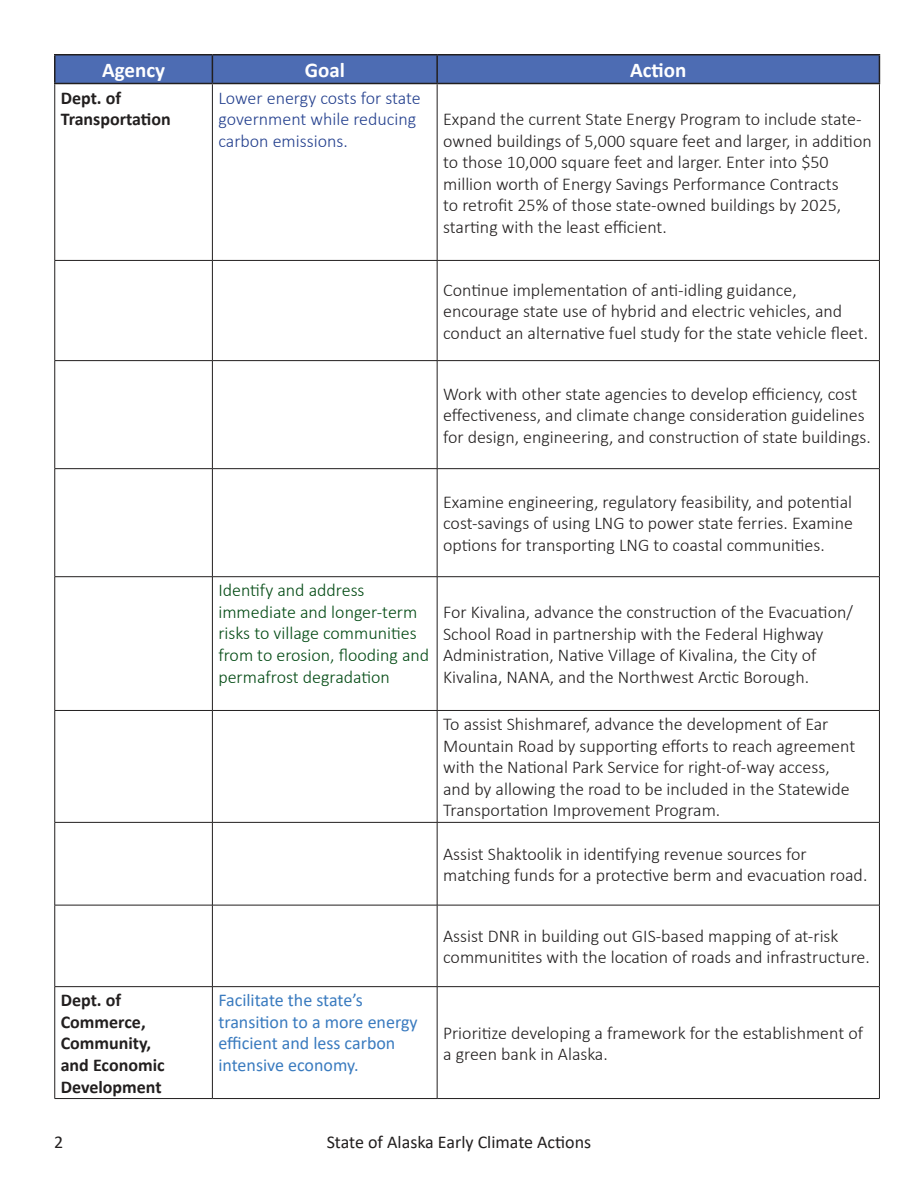
<style>
.page{position:relative;width:918px;height:1188px;background:#fff}
.page>*{position:absolute;margin:0;border:0;box-sizing:border-box;transform-origin:0 0}
.t1{font:700 21px "Calibri";color:#fff}
.t2{font:300 18px/21.6px "Calibri";color:#221f1f}
.t3{font:300 18px/21.6px "Calibri";color:#034b14}
.t4{font:18px/21.6px "Calibri";color:#3a7bbf}
.t5{font:700 18px/21.6px "Calibri";color:#221f1f}
.t6{font:300 18px/21.6px "Calibri";color:#24408e}
.t7{font:18px "Calibri";color:#221f1f}
</style>
<div class="page">
<hr style="left:54px;top:54px;width:158px;height:1px;background:#221f1f">
<hr style="left:54px;top:55px;width:2px;height:28px;background:#221f1f">
<hr style="left:212px;top:54px;width:225px;height:1px;background:#221f1f">
<hr style="left:437px;top:54px;width:443px;height:1px;background:#221f1f">
<svg style="left:55px;top:55px;width:825px;height:28px;background:#4b69ae"></svg>
<hr style="left:54px;top:83px;width:158px;height:1px;background:#221f1f">
<hr style="left:212px;top:83px;width:225px;height:1px;background:#221f1f">
<hr style="left:437px;top:83px;width:443px;height:1px;background:#221f1f">
<hr style="left:54px;top:84px;width:1px;height:176px;background:#221f1f">
<hr style="left:212px;top:84px;width:1px;height:176px;background:#221f1f">
<hr style="left:437px;top:84px;width:1px;height:176px;background:#221f1f">
<hr style="left:879px;top:84px;width:1px;height:176px;background:#221f1f">
<hr style="left:55px;top:260px;width:157px;height:1px;background:#221f1f">
<hr style="left:54px;top:261px;width:1px;height:99px;background:#221f1f">
<hr style="left:212px;top:260px;width:225px;height:1px;background:#221f1f">
<hr style="left:212px;top:261px;width:1px;height:99px;background:#221f1f">
<hr style="left:437px;top:260px;width:443px;height:1px;background:#221f1f">
<hr style="left:437px;top:261px;width:1px;height:99px;background:#221f1f">
<hr style="left:879px;top:261px;width:1px;height:99px;background:#221f1f">
<hr style="left:55px;top:360px;width:157px;height:1px;background:#221f1f">
<hr style="left:54px;top:361px;width:1px;height:107px;background:#221f1f">
<hr style="left:212px;top:360px;width:225px;height:1px;background:#221f1f">
<hr style="left:212px;top:361px;width:1px;height:107px;background:#221f1f">
<hr style="left:437px;top:360px;width:443px;height:1px;background:#221f1f">
<hr style="left:437px;top:361px;width:1px;height:107px;background:#221f1f">
<hr style="left:879px;top:361px;width:1px;height:107px;background:#221f1f">
<hr style="left:55px;top:468px;width:157px;height:1px;background:#221f1f">
<hr style="left:54px;top:469px;width:1px;height:108px;background:#221f1f">
<hr style="left:212px;top:468px;width:225px;height:1px;background:#221f1f">
<hr style="left:212px;top:469px;width:1px;height:108px;background:#221f1f">
<hr style="left:437px;top:468px;width:443px;height:1px;background:#221f1f">
<hr style="left:437px;top:469px;width:1px;height:108px;background:#221f1f">
<hr style="left:879px;top:469px;width:1px;height:108px;background:#221f1f">
<hr style="left:55px;top:576px;width:157px;height:1px;background:#221f1f">
<hr style="left:54px;top:577px;width:1px;height:133px;background:#221f1f">
<hr style="left:212px;top:576px;width:225px;height:1px;background:#221f1f">
<hr style="left:212px;top:577px;width:1px;height:133px;background:#221f1f">
<hr style="left:437px;top:576px;width:443px;height:1px;background:#221f1f">
<hr style="left:437px;top:577px;width:1px;height:133px;background:#221f1f">
<hr style="left:879px;top:577px;width:1px;height:133px;background:#221f1f">
<hr style="left:55px;top:710px;width:157px;height:1px;background:#221f1f">
<hr style="left:54px;top:711px;width:1px;height:111px;background:#221f1f">
<hr style="left:212px;top:710px;width:225px;height:1px;background:#221f1f">
<hr style="left:212px;top:711px;width:1px;height:111px;background:#221f1f">
<hr style="left:437px;top:710px;width:443px;height:1px;background:#221f1f">
<hr style="left:437px;top:711px;width:1px;height:111px;background:#221f1f">
<hr style="left:879px;top:711px;width:1px;height:111px;background:#221f1f">
<hr style="left:55px;top:822px;width:157px;height:1px;background:#221f1f">
<hr style="left:54px;top:823px;width:1px;height:82px;background:#221f1f">
<hr style="left:212px;top:822px;width:225px;height:1px;background:#221f1f">
<hr style="left:212px;top:823px;width:1px;height:82px;background:#221f1f">
<hr style="left:437px;top:822px;width:443px;height:1px;background:#221f1f">
<hr style="left:437px;top:823px;width:1px;height:82px;background:#221f1f">
<hr style="left:879px;top:823px;width:1px;height:82px;background:#221f1f">
<hr style="left:55px;top:905px;width:157px;height:1px;background:#221f1f">
<hr style="left:54px;top:905px;width:1px;height:81px;background:#221f1f">
<hr style="left:212px;top:905px;width:225px;height:1px;background:#221f1f">
<hr style="left:212px;top:905px;width:1px;height:81px;background:#221f1f">
<hr style="left:437px;top:905px;width:443px;height:1px;background:#221f1f">
<hr style="left:437px;top:905px;width:1px;height:81px;background:#221f1f">
<hr style="left:879px;top:905px;width:1px;height:81px;background:#221f1f">
<hr style="left:55px;top:986px;width:157px;height:1px;background:#221f1f">
<hr style="left:54px;top:987px;width:1px;height:111px;background:#221f1f">
<hr style="left:212px;top:986px;width:225px;height:1px;background:#221f1f">
<hr style="left:212px;top:987px;width:1px;height:111px;background:#221f1f">
<hr style="left:437px;top:986px;width:443px;height:1px;background:#221f1f">
<hr style="left:437px;top:987px;width:1px;height:111px;background:#221f1f">
<hr style="left:879px;top:987px;width:1px;height:111px;background:#221f1f">
<hr style="left:55px;top:1098px;width:157px;height:1px;background:#221f1f">
<hr style="left:212px;top:1098px;width:225px;height:1px;background:#221f1f">
<hr style="left:437px;top:1098px;width:443px;height:1px;background:#221f1f">
<p class="t1" style="left:102px;top:55px;width:65px">Agency</p>
<p class="t1" style="left:305px;top:57px;width:42px">Goal</p>
<p class="t1" style="left:630px;top:55px;width:58px">Action</p>
<p class="t5" style="left:61px;top:87px;width:112px">Dept. of<br>Transportation</p>
<p class="t6" style="left:218px;top:88px;width:204px">Lower energy costs for state government while reducing carbon emissions.</p>
<p class="t2" style="left:443px;top:109px;width:430px">Expand the current State Energy Program to include state&shy;owned buildings of 5,000 square feet and larger, in addition to those 10,000 square feet and larger. Enter into $50 million worth of Energy Savings Performance Contracts<br>to retrofit 25% of those state-owned buildings by 2025, starting with the least efficient.</p>
<p class="t2" style="left:443px;top:279px;width:426px">Continue implementation of anti-idling guidance, encourage state use of hybrid and electric vehicles, and conduct an alternative fuel study for the state vehicle fleet.</p>
<p class="t2" style="left:443px;top:383px;width:429px">Work with other state agencies to develop efficiency, cost effectiveness, and climate change consideration guidelines for design, engineering, and construction of state buildings.</p>
<p class="t3" style="left:218px;top:579px;width:212px">Identify and address immediate and longer-term risks to village communities from to erosion, flooding and permafrost degradation</p>
<p class="t2" style="left:443px;top:491px;width:411px;text-align:justify">Examine engineering, regulatory feasibility, and potential cost-savings of using LNG to power state ferries. Examine options for transporting LNG to coastal communities.</p>
<p class="t2" style="left:443px;top:601px;width:411px">For Kivalina, advance the construction of the Evacuation/ School Road in partnership with the Federal Highway Administration, Native Village of Kivalina, the City of Kivalina, NANA, and the Northwest Arctic Borough.</p>
<p class="t2" style="left:443px;top:714px;width:414px">To assist Shishmaref, advance the development of Ear Mountain Road by supporting efforts to reach agreement with the National Park Service for right-of-way access, and by allowing the road to be included in the Statewide Transportation Improvement Program.</p>
<p class="t2" style="left:443px;top:843px;width:426px">Assist Shaktoolik in identifying revenue sources for matching funds for a protective berm and evacuation road.</p>
<p class="t5" style="left:61px;top:989px;width:105px">Dept. of<br>Commerce,<br>Community, and Economic<br>Development</p>
<p class="t4" style="left:218px;top:989px;width:201px">Facilitate the state’s transition to a more energy efficient and less carbon intensive economy.</p>
<p class="t2" style="left:443px;top:926px;width:428px">Assist DNR in building out GIS-based mapping of at-risk communitites with the location of roads and infrastructure.</p>
<p class="t2" style="left:443px;top:1022px;width:421px">Prioritize developing a framework for the establishment of a green bank in Alaska.</p>
<p class="t7" style="left:54px;top:1129px;width:11px">2</p>
<p class="t7" style="left:327px;top:1129px;width:266px">State of Alaska Early Climate Actions</p>
</div>
